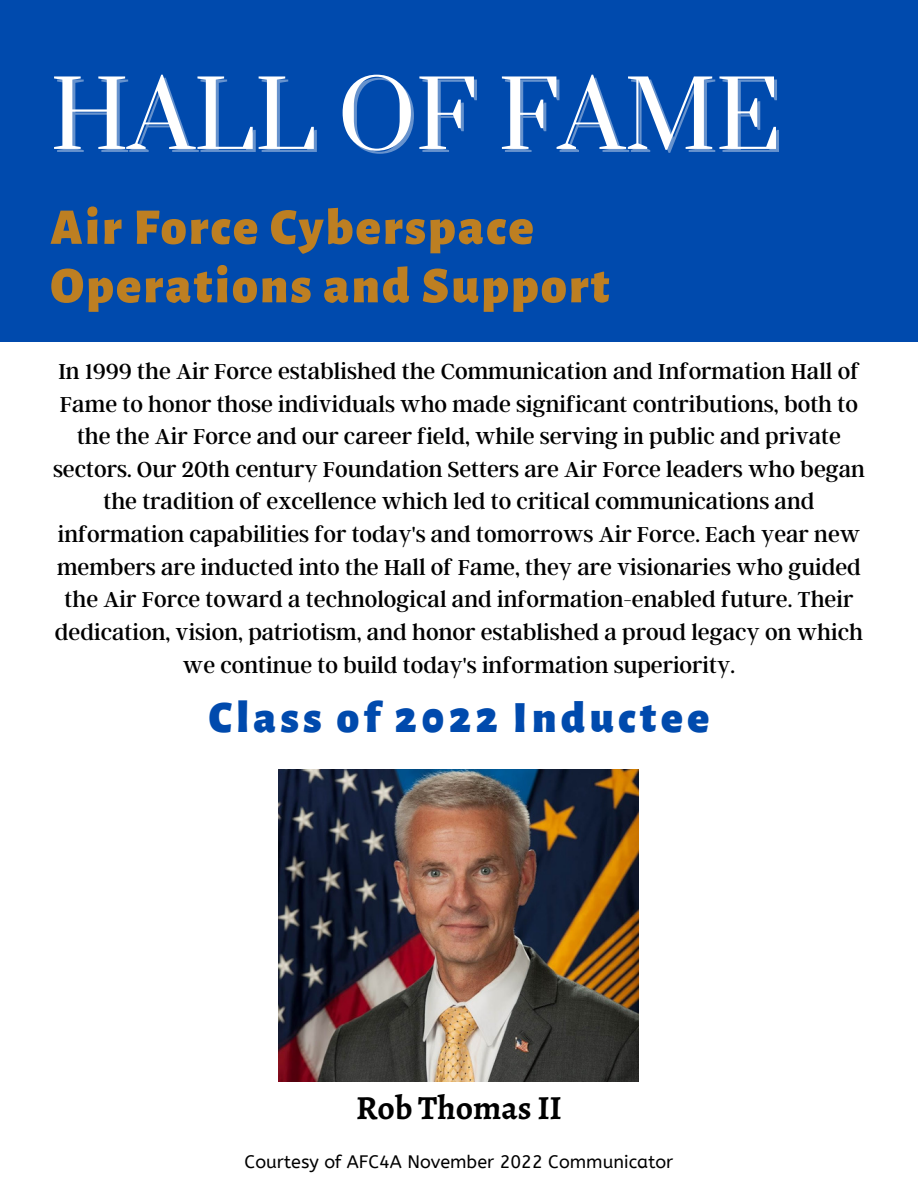
<style>
.page{position:relative;width:918px;height:1188px;background:#fff}
.page>*{position:absolute;margin:0;border:0;box-sizing:border-box;transform-origin:0 0}
.t1{font:90.6px "Prata";color:#fff}
.t2{font:900 51.3px/58.5px "Alegreya Sans";letter-spacing:.05em;color:#bd7f22}
.t3{font:900 45px "Alegreya Sans";letter-spacing:.1em;color:#004aad}
.t4{font:700 33.75px "Alegreya";color:#000}
.t5{font:24px/32.7px "Argent CF";color:#000;text-align:center}
.t6{font:18px "A Bee Zee";color:#000}
</style>
<div class="page">
<img style="left:279px;top:770px;width:360px;height:312px">
<div style="left:0;top:0;width:918px;height:342px;background:#004aad"></div>
<h1 class="t1" style="left:50px;top:59px;width:732px">HALL OF FAME</h1>
<h2 class="t2" style="left:50px;top:199px;width:561px">Air Force Cyberspace<br>Operations and Support</h2>
<p class="t5" style="left:53px;top:354px;width:813px">In 1999 the Air Force established the Communication and Information Hall of Fame to honor those individuals who made significant contributions, both to the the Air Force and our career field, while serving in public and private sectors. Our 20th century Foundation Setters are Air Force leaders who began the tradition of excellence which led to critical communications and information capabilities for today's and tomorrows Air Force. Each year new members are inducted into the Hall of Fame, they are visionaries who guided the Air Force toward a technological and information-enabled future. Their dedication, vision, patriotism, and honor established a proud legacy on which we continue to build today's information superiority.</p>
<h3 class="t3" style="left:209px;top:696px;width:502px">Class of 2022 Inductee</h3>
<h3 class="t4" style="left:356px;top:1085px;width:207px">Rob Thomas II</h3>
<p class="t6" style="left:245px;top:1152px;width:430px">Courtesy of AFC4A November 2022 Communicator</p>
</div>
